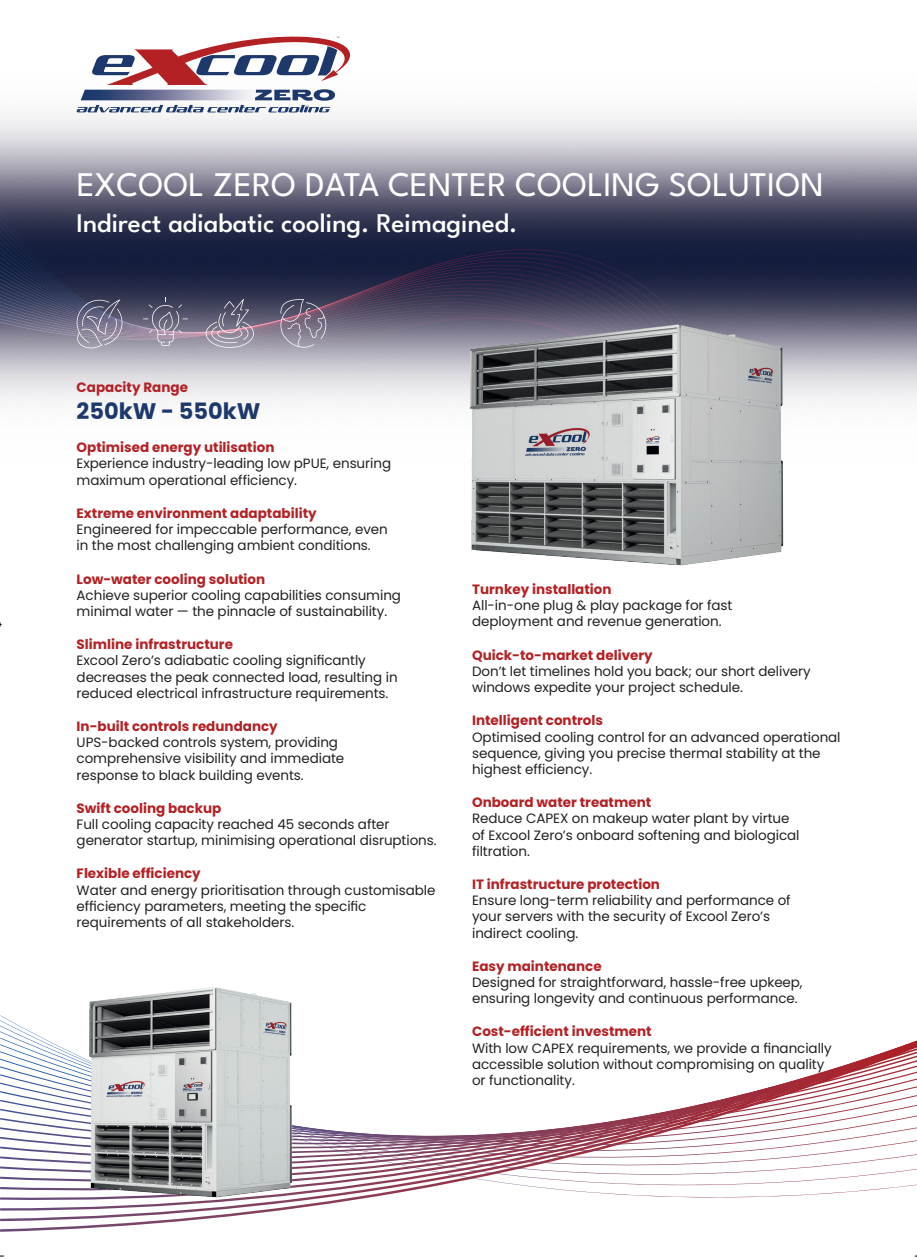
<style>
.page{position:relative;width:917px;height:1259px;background:#fff}
.page>*{position:absolute;margin:0;border:0;box-sizing:border-box;transform-origin:0 0}
.t1{font:34.5px "League Spartan";letter-spacing:.005em;color:#fff}
.t2{font:500 27px "League Spartan";color:#fff}
.t3{font:700 22.5px "Poppins";color:#1d386b}
.t4{font:13.5px/16.2px "Poppins";letter-spacing:-.005em;color:#231f20}
.t5{font:700 13.5px "Poppins";color:#b32125}
.s1{font-weight:700;color:#b32125}
</style>
<div class="page">
<img style="left:0;top:110px;width:917px;height:293px">
<svg style="left:0;top:1015px;width:917px;height:186px"></svg>
<svg style="left:0;top:186px;width:674px;height:198px;background:#4f516a"></svg>
<svg style="left:77px;top:37px;width:273px;height:75px"></svg>
<svg style="left:143px;top:297px;width:45px;height:49px;background:#797489"></svg>
<svg style="left:280px;top:299px;width:46px;height:49px;background:#847a8e"></svg>
<svg style="left:206px;top:299px;width:48px;height:49px;background:#807b8e"></svg>
<svg style="left:77px;top:299px;width:45px;height:50px;background:#838196"></svg>
<img style="left:13px;top:987px;width:319px;height:245px">
<img style="left:447px;top:320px;width:459px;height:246px">
<p class="t1" style="left:77px;top:158px;width:749px">EXCOOL ZERO DATA CENTER COOLING SOLUTION</p>
<p class="t2" style="left:77px;top:203px;width:442px">Indirect adiabatic cooling. Reimagined.</p>
<p class="t5" style="left:77px;top:379px;width:113px">Capacity Range</p>
<p class="t3" style="left:77px;top:398px;width:185px">250kW - 550kW</p>
<p class="t4" style="left:77px;top:439px;width:316px"><span class="s1">Optimised energy utilisation<br></span>Experience industry-leading low pPUE, ensuring maximum operational efficiency.</p>
<p class="t4" style="left:77px;top:505px;width:313px"><span class="s1">Extreme environment adaptability<br></span>Engineered for impeccable performance, even in the most challenging ambient conditions.</p>
<p class="t4" style="left:77px;top:571px;width:326px"><span class="s1">Low-water cooling solution<br></span>Achieve superior cooling capabilities consuming minimal water — the pinnacle of sustainability.</p>
<p class="t4" style="left:77px;top:636px;width:323px"><span class="s1">Slimline infrastructure<br></span>Excool Zero’s adiabatic cooling significantly decreases the peak connected load, resulting in reduced electrical infrastructure requirements.</p>
<p class="t4" style="left:77px;top:718px;width:269px"><span class="s1">In-built controls redundancy </span>UPS-backed controls system, providing comprehensive visibility and immediate response to black building events.</p>
<p class="t4" style="left:77px;top:800px;width:362px"><span class="s1">Swift cooling backup<br></span>Full cooling capacity reached 45 seconds after generator startup, minimising operational disruptions.</p>
<p class="t4" style="left:77px;top:865px;width:360px"><span class="s1">Flexible efficiency<br></span>Water and energy prioritisation through customisable efficiency parameters, meeting the specific requirements of all stakeholders.</p>
<p class="t4" style="left:472px;top:581px;width:262px"><span class="s1">Turnkey installation<br></span>All-in-one plug &amp; play package for fast deployment and revenue generation.</p>
<p class="t4" style="left:472px;top:647px;width:340px"><span class="s1">Quick-to-market delivery<br></span>Don’t let timelines hold you back; our short delivery windows expedite your project schedule.</p>
<p class="t4" style="left:472px;top:712px;width:370px"><span class="s1">Intelligent controls<br></span>Optimised cooling control for an advanced operational sequence, giving you precise thermal stability at the highest efficiency.</p>
<p class="t4" style="left:472px;top:794px;width:329px"><span class="s1">Onboard water treatment<br></span>Reduce CAPEX on makeup water plant by virtue of Excool Zero’s onboard softening and biological filtration.</p>
<p class="t4" style="left:472px;top:876px;width:320px"><span class="s1">IT infrastructure protection<br></span>Ensure long-term reliability and performance of your servers with the security of Excool Zero’s indirect cooling.</p>
<p class="t4" style="left:472px;top:958px;width:332px"><span class="s1">Easy maintenance<br></span>Designed for straightforward, hassle-free upkeep, ensuring longevity and continuous performance.</p>
<p class="t4" style="left:472px;top:1023px;width:361px"><span class="s1">Cost-efficient investment<br></span>With low CAPEX requirements, we provide a financially accessible solution without compromising on quality or functionality.</p>
</div>
